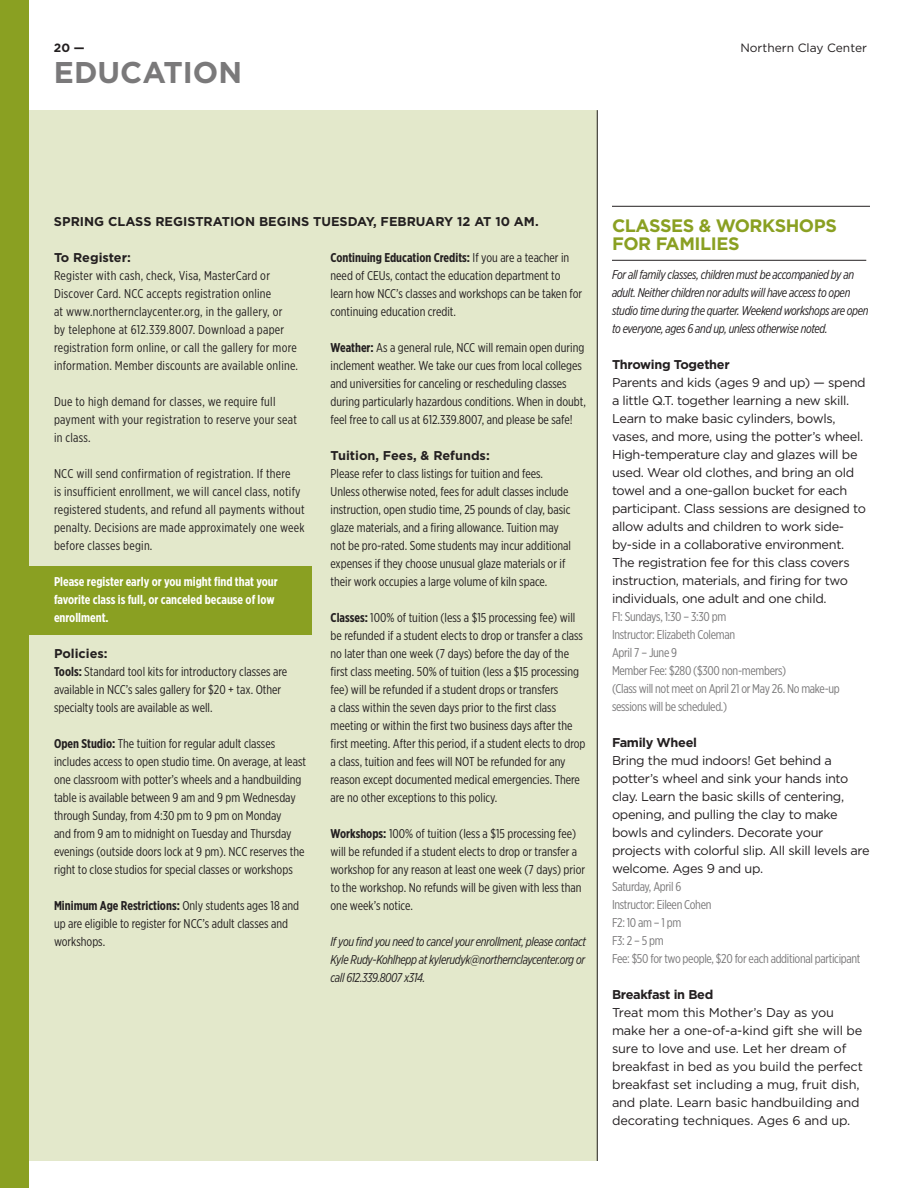
<style>
.page{position:relative;width:918px;height:1188px;background:#fff}
.page>*{position:absolute;margin:0;border:0;box-sizing:border-box;transform-origin:0 0}
.t1{font:700 30px "Gotham";color:#7a797a}
.t2{font:700 18px/18px "Gotham";letter-spacing:-.025em;color:#8aa022}
.body{font:12.75px/18px "Gotham X Narrow";color:#231f20}
.Class_Details{font:12.75px/18px "Gotham";letter-spacing:-.025em;color:#231f20}
.body-2{font:12.75px/18px "Gotham X Narrow";letter-spacing:.02em;color:#231f20}
.t3{font:italic 12.75px/18px "Gotham X Narrow";letter-spacing:-.025em;color:#231f20;text-align:justify}
.Class_Details-2{font:12.75px/18px "Gotham X Narrow";letter-spacing:-.025em;color:#7a797a}
.Class_Details-3{font:700 12.75px "Gotham";color:#231f20}
.body-3{font:700 12.75px/18px "Gotham X Narrow";color:#fff}
.Class_Details-4{font:700 12.75px "Gotham";letter-spacing:-.025em;color:#231f20}
.t4{font:12px "Gotham";color:#231f20}
.t5{font:700 12px "Gotham";color:#231f20}
.s1{font-weight:700}
</style>
<div class="page">
<div style="left:10px;top:110px;width:588px;height:1051px;background:#e3e8cb"></div>
<div style="left:29px;top:567px;width:283px;height:68px;background:#8aa022"></div>
<hr style="left:612px;top:206px;width:258px;height:1px;background:#231f20">
<hr style="left:612px;top:260px;width:254px;height:1px;background:#231f20">
<div style="left:0;top:0;width:29px;height:1188px;background:#8aa022"></div>
<hr style="left:597px;top:110px;width:1px;height:1051px;background:#231f20">
<p class="t5" style="left:54px;top:41px;width:32px">20 —</p>
<p class="t4" style="left:740px;top:41px;width:128px">Northern Clay Center</p>
<p class="t1" style="left:54px;top:55px;width:190px">EDUCATION</p>
<p class="Class_Details-3" style="left:54px;top:214px;width:486px">SPRING CLASS REGISTRATION BEGINS TUESDAY, FEBRUARY 12 AT 10 AM.</p>
<p class="body" style="left:331px;top:249px;width:253px"><span class="s1">Continuing Education Credits:</span> If you are a teacher in need of CEUs, contact the education department to learn how NCC’s classes and workshops can be taken for continuing education credit.</p>
<p class="body" style="left:331px;top:339px;width:257px"><span class="s1">Weather:</span> As a general rule, NCC will remain open during inclement weather. We take our cues from local colleges and universities for canceling or rescheduling classes during particularly hazardous conditions. When in doubt, feel free to call us at 612.339.8007, and please be safe!</p>
<p class="Class_Details-3" style="left:331px;top:448px;width:161px">Tuition, Fees, &amp; Refunds:</p>
<p class="body" style="left:331px;top:465px;width:242px">Please refer to class listings for tuition and fees.<br>Unless otherwise noted, fees for adult classes include instruction, open studio time, 25 pounds of clay, basic glaze materials, and a firing allowance. Tuition may not be pro-rated. Some students may incur additional expenses if they choose unusual glaze materials or if their work occupies a large volume of kiln space.</p>
<p class="body" style="left:331px;top:609px;width:257px"><span class="s1">Classes:</span> 100% of tuition (less a $15 processing fee) will be refunded if a student elects to drop or transfer a class no later than one week (7 days) before the day of the first class meeting. 50% of tuition (less a $15 processing fee) will be refunded if a student drops or transfers<br>a class within the seven days prior to the first class meeting or within the first two business days after the first meeting. After this period, if a student elects to drop a class, tuition and fees will NOT be refunded for any reason except documented medical emergencies. There are no other exceptions to this policy.</p>
<p class="body" style="left:331px;top:825px;width:256px"><span class="s1">Workshops:</span> 100% of tuition (less a $15 processing fee) will be refunded if a student elects to drop or transfer a workshop for any reason at least one week (7 days) prior to the workshop. No refunds will be given with less than one week’s notice.</p>
<p class="t3" style="left:331px;top:933px;width:257px">If you find you need to cancel your enrollment, please contact Kyle Rudy-Kohlhepp at kylerudyk@northernclaycenter.org or call 612.339.8007 x314.</p>
<p class="Class_Details-3" style="left:54px;top:250px;width:78px">To Register:</p>
<p class="body-2" style="left:54px;top:267px;width:246px">Register with cash, check, Visa, MasterCard or Discover Card. NCC accepts registration online<br>at www.northernclaycenter.org, in the gallery, or<br>by telephone at 612.339.8007. Download a paper registration form online, or call the gallery for more information. Member discounts are available online.</p>
<p class="body-2" style="left:54px;top:393px;width:245px">Due to high demand for classes, we require full payment with your registration to reserve your seat in class.</p>
<p class="body-2" style="left:54px;top:465px;width:252px">NCC will send confirmation of registration. If there<br>is insufficient enrollment, we will cancel class, notify registered students, and refund all payments without penalty. Decisions are made approximately one week before classes begin.</p>
<p class="body-3" style="left:54px;top:573px;width:225px">Please register early or you might find that your favorite class is full, or canceled because of low enrollment.</p>
<p class="Class_Details-3" style="left:54px;top:646px;width:55px">Policies:</p>
<p class="body" style="left:54px;top:663px;width:235px"><span class="s1">Tools:</span> Standard tool kits for introductory classes are available in NCC’s sales gallery for $20 + tax. Other specialty tools are available as well.</p>
<p class="body" style="left:54px;top:735px;width:254px"><span class="s1">Open Studio:</span> The tuition for regular adult classes includes access to open studio time. On average, at least one classroom with potter’s wheels and a handbuilding table is available between 9 am and 9 pm Wednesday through Sunday, from 4:30 pm to 9 pm on Monday<br>and from 9 am to midnight on Tuesday and Thursday evenings (outside doors lock at 9 pm). NCC reserves the right to close studios for special classes or workshops</p>
<p class="body" style="left:54px;top:897px;width:247px"><span class="s1">Minimum Age Restrictions:</span> Only students ages 18 and up are eligible to register for NCC’s adult classes and workshops.</p>
<p class="t2" style="left:612px;top:217px;width:226px">CLASSES &amp; WORKSHOPS<br>FOR FAMILIES</p>
<p class="t3" style="left:612px;top:265px;width:258px;text-align:left">For all family classes, children must be accompanied by an adult. Neither children nor adults will have access to open studio time during the quarter. Weekend workshops are open to everyone, ages 6 and up, unless otherwise noted.</p>
<p class="Class_Details-4" style="left:612px;top:357px;width:119px">Throwing Together</p>
<p class="Class_Details" style="left:612px;top:373px;width:255px">Parents and kids (ages 9 and up) — spend a little Q.T. together learning a new skill.<br>Learn to make basic cylinders, bowls, vases, and more, using the potter’s wheel.<br>High-temperature clay and glazes will be used. Wear old clothes, and bring an old towel and a one-gallon bucket for each participant. Class sessions are designed to allow adults and children to work side&shy;by-side in a collaborative environment.<br>The registration fee for this class covers instruction, materials, and firing for two individuals, one adult and one child.</p>
<p class="Class_Details-2" style="left:612px;top:607px;width:116px">F1: Sundays, 1:30 – 3:30 pm</p>
<p class="Class_Details-2" style="left:612px;top:625px;width:125px">Instructor: Elizabeth Coleman</p>
<p class="Class_Details-2" style="left:612px;top:643px;width:67px">April 7 – June 9</p>
<p class="Class_Details-2" style="left:612px;top:661px;width:176px">Member Fee: $280 ($300 non-members)</p>
<p class="Class_Details-2" style="left:612px;top:679px;width:229px">(Class will not meet on April 21 or May 26. No make-up sessions will be scheduled.)</p>
<p class="Class_Details-4" style="left:612px;top:735px;width:87px">Family Wheel</p>
<p class="Class_Details" style="left:612px;top:751px;width:259px">Bring the mud indoors! Get behind a potter’s wheel and sink your hands into clay. Learn the basic skills of centering, opening, and pulling the clay to make bowls and cylinders. Decorate your projects with colorful slip. All skill levels are welcome. Ages 9 and up.</p>
<p class="Class_Details-2" style="left:612px;top:877px;width:71px">Saturday, April 6</p>
<p class="Class_Details-2" style="left:612px;top:895px;width:101px">Instructor: Eileen Cohen</p>
<p class="Class_Details-2" style="left:612px;top:913px;width:71px">F2: 10 am – 1 pm</p>
<p class="Class_Details-2" style="left:612px;top:931px;width:53px">F3: 2 – 5 pm</p>
<p class="Class_Details-2" style="left:612px;top:949px;width:250px">Fee: $50 for two people, $20 for each additional participant</p>
<p class="Class_Details-4" style="left:612px;top:987px;width:103px">Breakfast in Bed</p>
<p class="Class_Details" style="left:612px;top:1003px;width:252px">Treat mom this Mother’s Day as you make her a one-of-a-kind gift she will be sure to love and use. Let her dream of breakfast in bed as you build the perfect breakfast set including a mug, fruit dish, and plate. Learn basic handbuilding and decorating techniques. Ages 6 and up.</p>
</div>
